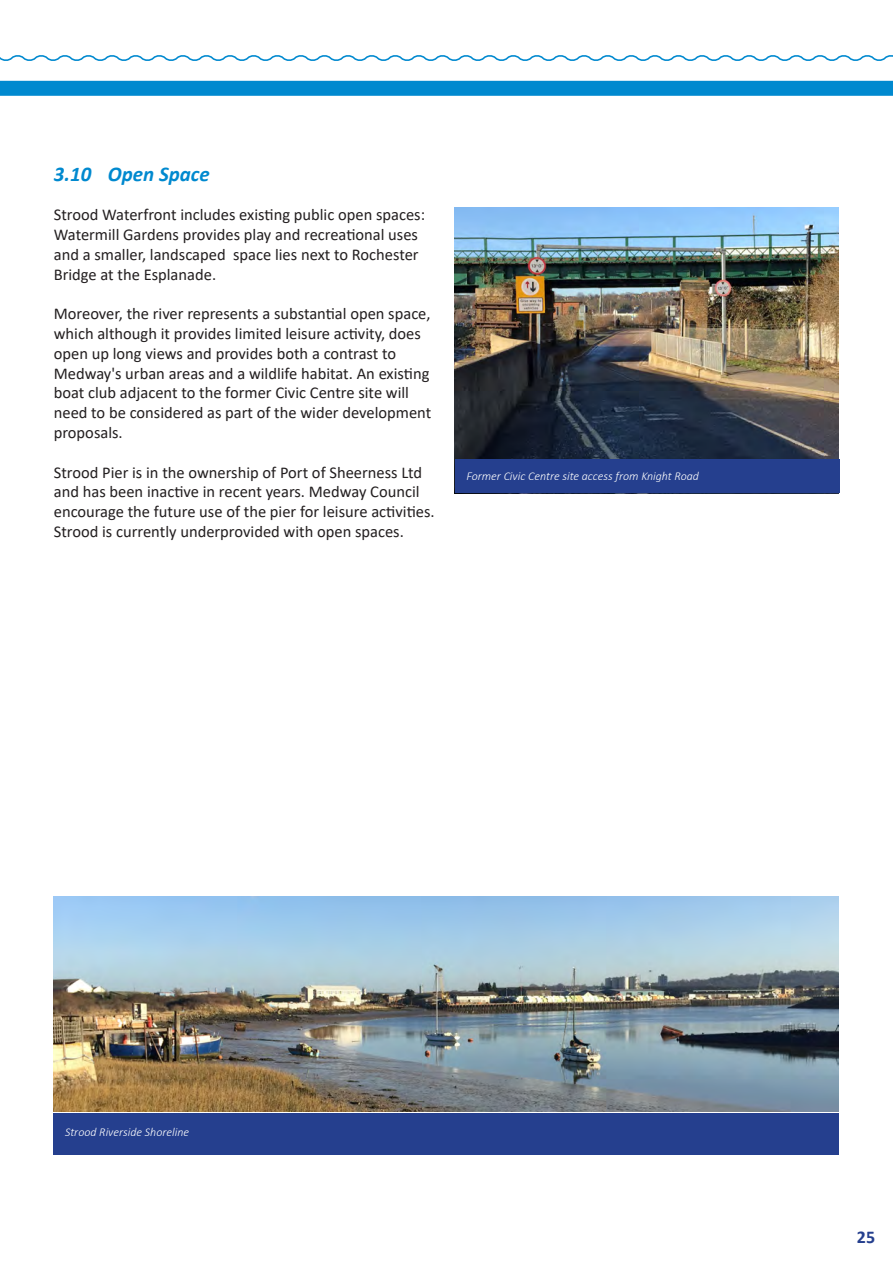
<style>
.page{position:relative;width:893px;height:1263px;background:#fff}
.page>*{position:absolute;margin:0;border:0;box-sizing:border-box;transform-origin:0 0}
.copy{font:italic 700 21px "Calibri";color:#0089cf}
.t1{font:700 18px "Calibri";color:#253f8e}
.copy-2{font:16.5px/19.8px "Calibri";color:#231f20}
.t2{font:italic 300 12px "Calibri";color:#fff}
</style>
<div class="page">
<svg style="left:0;top:55px;width:893px;height:6px"></svg>
<div style="left:0;top:81px;width:893px;height:15px;background:#0089cf"></div>
<img style="left:455px;top:208px;width:383px;height:252px">
<div style="left:455px;top:460px;width:384px;height:33px;background:#253f8e"></div>
<img style="left:54px;top:896px;width:784px;height:215px">
<div style="left:54px;top:1113px;width:784px;height:41px;background:#253f8e"></div>
<p class="copy" style="left:54px;top:159px;width:157px">3.10 Open Space</p>
<p class="copy-2" style="left:54px;top:204px;width:373px">Strood Waterfront includes existing public open spaces:<br>Watermill Gardens provides play and recreational uses and a smaller, landscaped space lies next to Rochester Bridge at the Esplanade.</p>
<p class="copy-2" style="left:54px;top:303px;width:379px">Moreover, the river represents a substantial open space, which although it provides limited leisure activity, does open up long views and provides both a contrast to Medway's urban areas and a wildlife habitat. An existing boat club adjacent to the former Civic Centre site will need to be considered as part of the wider development proposals.</p>
<p class="copy-2" style="left:54px;top:462px;width:370px">Strood Pier is in the ownership of Port of Sheerness Ltd</p>
<p class="copy-2" style="left:54px;top:482px;width:382px">and has been inactive in recent years. Medway Council encourage the future use of the pier for leisure activities.<br>Strood is currently underprovided with open spaces.</p>
<p class="t2" style="left:466px;top:468px;width:234px">Former Civic Centre site access from Knight Road</p>
<p class="t2" style="left:65px;top:1124px;width:126px">Strood Riverside Shoreline</p>
<p class="t1" style="left:857px;top:1224px;width:20px">25</p>
</div>
